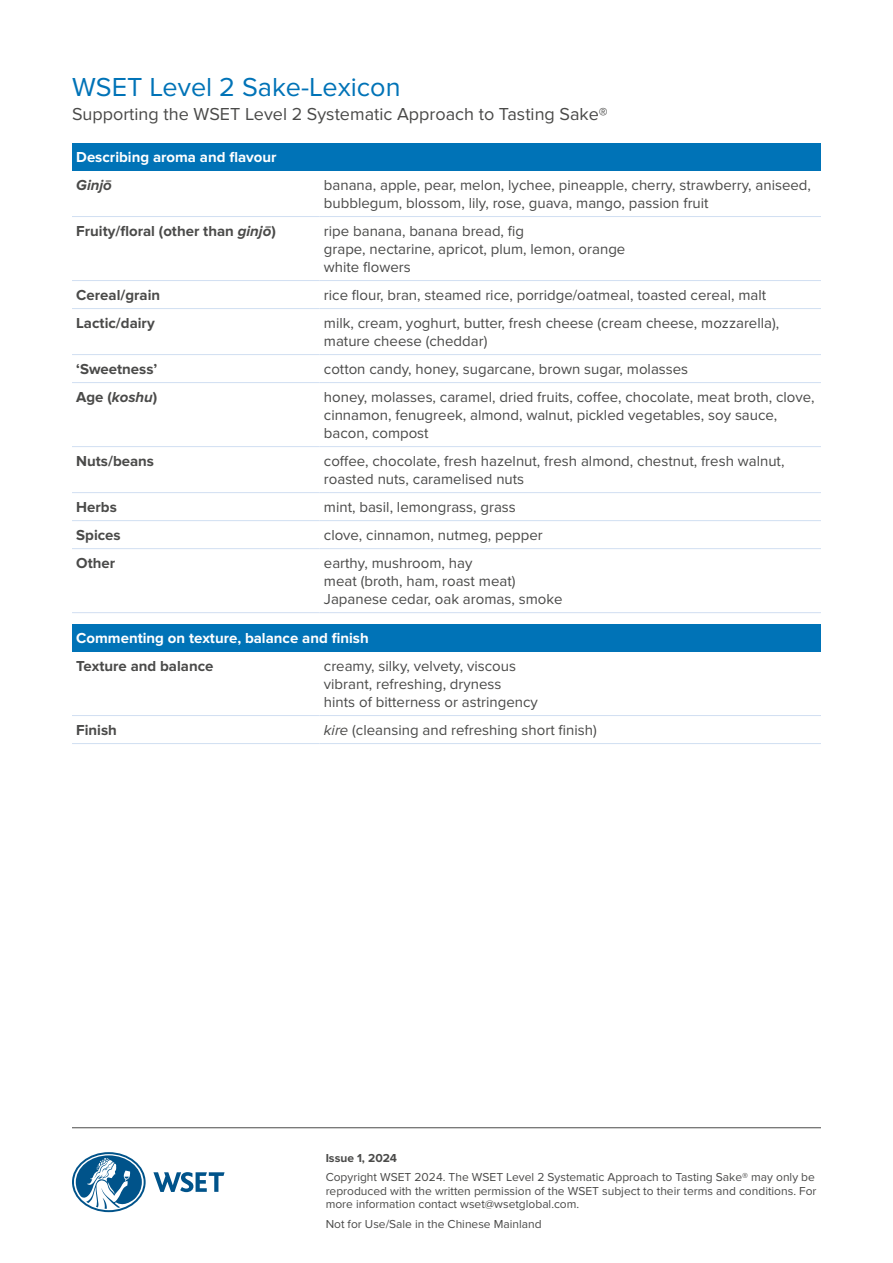
<style>
.page{position:relative;width:893px;height:1263px;background:#fff}
.page>*{position:absolute;margin:0;border:0;box-sizing:border-box;transform-origin:0 0}
.t1{font:27px "Proxima Nova";color:#0073b7}
.t2{font:18px "Proxima Nova";color:#4a4a49}
.t3{font:15px/18px "Proxima Nova";color:#4a4a49}
.t4{font:700 15px "Proxima Nova";color:#4a4a49}
.t5{font:700 15px "Proxima Nova";color:#fff}
.t6{font:italic 700 15px "Proxima Nova";color:#4a4a49}
.t7{font:12px/13.5px "Proxima Nova";color:#4a4a49}
.t8{font:700 12px "Proxima Nova";color:#4a4a49}
.s1{font-style:italic}
</style>
<div class="page">
<hr style="left:72px;top:1127px;width:749px;height:1px;background:#4a4a49">
<svg style="left:153px;top:1172px;width:72px;height:20px"></svg>
<svg style="left:72px;top:1152px;width:74px;height:60px"></svg>
<div style="left:72px;top:142px;width:749px;height:28px;background:#0073b7"></div>
<div style="left:72px;top:623px;width:749px;height:28px;background:#0073b7"></div>
<hr style="left:72px;top:216px;width:248px;height:1px;background:#d1dff2">
<hr style="left:320px;top:216px;width:501px;height:1px;background:#d1dff2">
<hr style="left:72px;top:280px;width:248px;height:1px;background:#d1dff2">
<hr style="left:320px;top:280px;width:501px;height:1px;background:#d1dff2">
<hr style="left:72px;top:308px;width:248px;height:1px;background:#d1dff2">
<hr style="left:320px;top:308px;width:501px;height:1px;background:#d1dff2">
<hr style="left:72px;top:354px;width:248px;height:1px;background:#d1dff2">
<hr style="left:320px;top:354px;width:501px;height:1px;background:#d1dff2">
<hr style="left:72px;top:382px;width:248px;height:1px;background:#d1dff2">
<hr style="left:320px;top:382px;width:501px;height:1px;background:#d1dff2">
<hr style="left:72px;top:446px;width:248px;height:1px;background:#d1dff2">
<hr style="left:320px;top:446px;width:501px;height:1px;background:#d1dff2">
<hr style="left:72px;top:492px;width:248px;height:1px;background:#d1dff2">
<hr style="left:320px;top:492px;width:501px;height:1px;background:#d1dff2">
<hr style="left:72px;top:520px;width:248px;height:1px;background:#d1dff2">
<hr style="left:320px;top:520px;width:501px;height:1px;background:#d1dff2">
<hr style="left:72px;top:548px;width:248px;height:1px;background:#d1dff2">
<hr style="left:320px;top:548px;width:501px;height:1px;background:#d1dff2">
<hr style="left:72px;top:612px;width:248px;height:1px;background:#d1dff2">
<hr style="left:320px;top:612px;width:501px;height:1px;background:#d1dff2">
<hr style="left:72px;top:715px;width:248px;height:1px;background:#d1dff2">
<hr style="left:320px;top:715px;width:501px;height:1px;background:#d1dff2">
<hr style="left:72px;top:743px;width:248px;height:1px;background:#d1dff2">
<hr style="left:320px;top:743px;width:501px;height:1px;background:#d1dff2">
<h1 class="t1" style="left:72px;top:72px;width:330px">WSET Level 2 Sake-Lexicon</h1>
<p class="t2" style="left:72px;top:104px;width:537px">Supporting the WSET Level 2 Systematic Approach to Tasting Sake®</p>
<p class="t5" style="left:76px;top:148px;width:202px">Describing aroma and flavour</p>
<p class="t6" style="left:76px;top:177px;width:37px">Ginjō</p>
<p class="t3" style="left:324px;top:176px;width:489px">banana, apple, pear, melon, lychee, pineapple, cherry, strawberry, aniseed, bubblegum, blossom, lily, rose, guava, mango, passion fruit</p>
<p class="t4" style="left:76px;top:222px;width:201px">Fruity/floral (other than <span class="s1">ginjō</span>)</p>
<p class="t3" style="left:324px;top:222px;width:303px">ripe banana, banana bread, fig<br>grape, nectarine, apricot, plum, lemon, orange white flowers</p>
<p class="t4" style="left:76px;top:286px;width:85px">Cereal/grain</p>
<p class="t3" style="left:324px;top:286px;width:444px">rice flour, bran, steamed rice, porridge/oatmeal, toasted cereal, malt</p>
<p class="t4" style="left:76px;top:314px;width:80px">Lactic/dairy</p>
<p class="t3" style="left:324px;top:314px;width:457px">milk, cream, yoghurt, butter, fresh cheese (cream cheese, mozzarella), mature cheese (cheddar)</p>
<p class="t4" style="left:76px;top:360px;width:83px">‘Sweetness’</p>
<p class="t3" style="left:324px;top:360px;width:366px">cotton candy, honey, sugarcane, brown sugar, molasses</p>
<p class="t4" style="left:76px;top:388px;width:83px">Age (<span class="s1">koshu</span>)</p>
<p class="t3" style="left:324px;top:388px;width:492px">honey, molasses, caramel, dried fruits, coffee, chocolate, meat broth, clove, cinnamon, fenugreek, almond, walnut, pickled vegetables, soy sauce, bacon, compost</p>
<p class="t4" style="left:76px;top:452px;width:79px">Nuts/beans</p>
<p class="t3" style="left:324px;top:452px;width:462px">coffee, chocolate, fresh hazelnut, fresh almond, chestnut, fresh walnut, roasted nuts, caramelised nuts</p>
<p class="t4" style="left:76px;top:498px;width:42px">Herbs</p>
<p class="t3" style="left:324px;top:498px;width:194px">mint, basil, lemongrass, grass</p>
<p class="t4" style="left:76px;top:526px;width:46px">Spices</p>
<p class="t3" style="left:324px;top:526px;width:220px">clove, cinnamon, nutmeg, pepper</p>
<p class="t4" style="left:76px;top:554px;width:40px">Other</p>
<p class="t3" style="left:324px;top:554px;width:240px">earthy, mushroom, hay<br>meat (broth, ham, roast meat)<br>Japanese cedar, oak aromas, smoke</p>
<p class="t5" style="left:76px;top:629px;width:294px">Commenting on texture, balance and finish</p>
<p class="t4" style="left:76px;top:657px;width:139px">Texture and balance</p>
<p class="t3" style="left:324px;top:657px;width:215px">creamy, silky, velvety, viscous vibrant, refreshing, dryness<br>hints of bitterness or astringency</p>
<p class="t4" style="left:76px;top:721px;width:42px">Finish</p>
<p class="t3" style="left:324px;top:721px;width:274px"><span class="s1">kire</span> (cleansing and refreshing short finish)</p>
<p class="t8" style="left:326px;top:1151px;width:73px">Issue 1, 2024</p>
<p class="t7" style="left:326px;top:1170px;width:492px">Copyright WSET 2024. The WSET Level 2 Systematic Approach to Tasting Sake® may only be reproduced with the written permission of the WSET subject to their terms and conditions. For more information contact wset@wsetglobal.com.</p>
<p class="t7" style="left:326px;top:1217px;width:218px">Not for Use/Sale in the Chinese Mainland</p>
</div>
